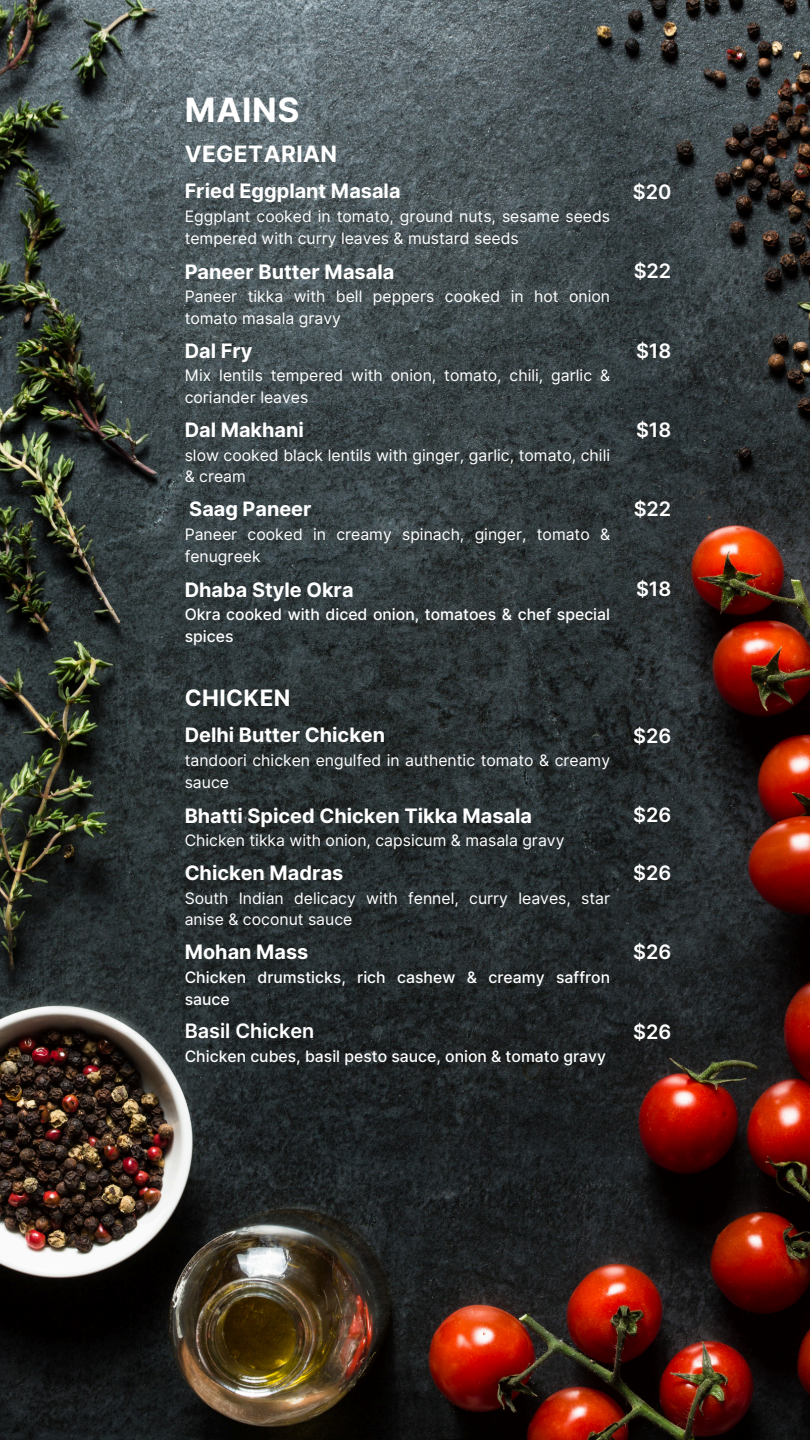
<style>
.page{position:relative;width:810px;height:1440px;background:#fff}
.page>*{position:absolute;margin:0;border:0;box-sizing:border-box;transform-origin:0 0}
.t1{font:700 33.6px "Inter";letter-spacing:.02em;color:#fff}
.t2{font:700 22.6px "Inter";letter-spacing:.02em;color:#fff}
.t3{font:700 19.9px "Inter";color:#fff}
.t4{font:600 19.9px "Inter";color:#fff}
.t5{font:15.8px/21.8px "Inter";color:#fff}
.t6{font:500 15.8px/22.5px "Inter";color:#fff}
</style>
<div class="page">
<img style="left:0;top:0;width:810px;height:1440px">
<h1 class="t1" style="left:185px;top:89px;width:116px">MAINS</h1>
<h2 class="t2" style="left:185px;top:141px;width:154px">VEGETARIAN</h2>
<h3 class="t3" style="left:185px;top:179px;width:217px">Fried Eggplant Masala</h3>
<h3 class="t4" style="left:633px;top:179px;width:40px">$20</h3>
<p class="t5" style="left:185px;top:205px;width:427px">Eggplant cooked in tomato, ground nuts, sesame seeds tempered with curry leaves &amp; mustard seeds</p>
<h3 class="t3" style="left:185px;top:260px;width:211px">Paneer Butter Masala</h3>
<h3 class="t4" style="left:634px;top:258px;width:39px">$22</h3>
<p class="t5" style="left:185px;top:286px;width:427px">Paneer tikka with bell peppers cooked in hot onion tomato masala gravy</p>
<h3 class="t3" style="left:185px;top:339px;width:69px">Dal Fry</h3>
<h3 class="t4" style="left:636px;top:339px;width:37px">$18</h3>
<p class="t5" style="left:185px;top:365px;width:427px">Mix lentils tempered with onion, tomato, chili, garlic &amp; coriander leaves</p>
<h3 class="t3" style="left:185px;top:418px;width:121px">Dal Makhani</h3>
<h3 class="t4" style="left:636px;top:418px;width:37px">$18</h3>
<p class="t5" style="left:185px;top:444px;width:427px">slow cooked black lentils with ginger, garlic, tomato, chili &amp; cream</p>
<h3 class="t3" style="left:189px;top:497px;width:124px">Saag Paneer</h3>
<h3 class="t4" style="left:634px;top:497px;width:39px">$22</h3>
<p class="t5" style="left:185px;top:523px;width:427px">Paneer cooked in creamy spinach, ginger, tomato &amp; fenugreek</p>
<h3 class="t3" style="left:185px;top:578px;width:171px">Dhaba Style Okra</h3>
<h3 class="t4" style="left:636px;top:576px;width:37px">$18</h3>
<h4 class="t6" style="left:185px;top:603px;width:427px">Okra cooked with diced onion, tomatoes &amp; chef special spices</h4>
<h2 class="t2" style="left:185px;top:684px;width:107px">CHICKEN</h2>
<h3 class="t3" style="left:185px;top:723px;width:202px">Delhi Butter Chicken</h3>
<h3 class="t4" style="left:633px;top:723px;width:40px">$26</h3>
<p class="t5" style="left:185px;top:749px;width:427px">tandoori chicken engulfed in authentic tomato &amp; creamy sauce</p>
<h3 class="t3" style="left:185px;top:804px;width:349px">Bhatti Spiced Chicken Tikka Masala</h3>
<h3 class="t4" style="left:633px;top:802px;width:40px">$26</h3>
<p class="t5" style="left:185px;top:829px;width:381px">Chicken tikka with onion, capsicum &amp; masala gravy</p>
<h3 class="t3" style="left:185px;top:861px;width:160px">Chicken Madras</h3>
<h3 class="t4" style="left:633px;top:861px;width:40px">$26</h3>
<p class="t5" style="left:185px;top:887px;width:427px">South Indian delicacy with fennel, curry leaves, star anise &amp; coconut sauce</p>
<h3 class="t3" style="left:185px;top:940px;width:125px">Mohan Mass</h3>
<h3 class="t4" style="left:633px;top:939px;width:40px">$26</h3>
<h4 class="t6" style="left:185px;top:966px;width:427px">Chicken drumsticks, rich cashew &amp; creamy saffron sauce</h4>
<h3 class="t4" style="left:185px;top:1019px;width:131px">Basil Chicken</h3>
<h3 class="t4" style="left:633px;top:1019px;width:40px">$26</h3>
<h4 class="t6" style="left:185px;top:1045px;width:423px">Chicken cubes, basil pesto sauce, onion &amp; tomato gravy</h4>
</div>
